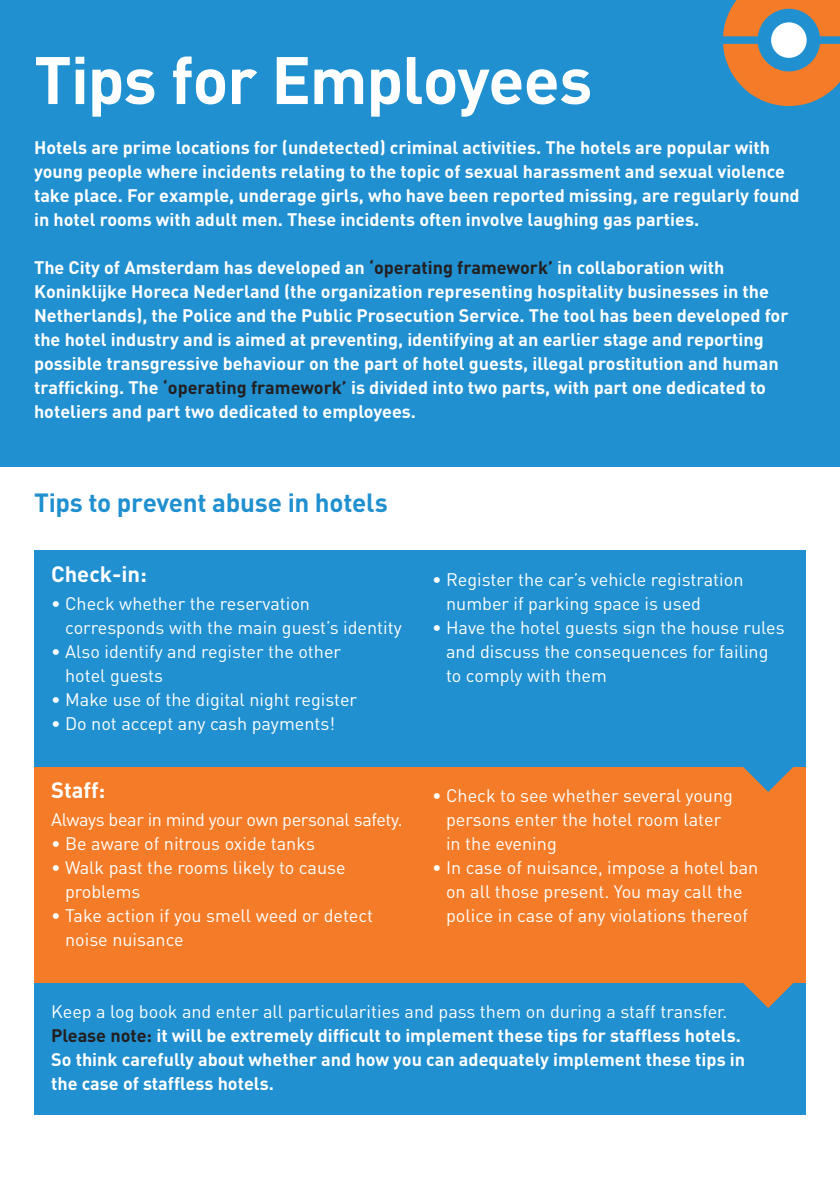
<style>
.page{position:relative;width:840px;height:1191px;background:#fff}
.page>*{position:absolute;margin:0;border:0;box-sizing:border-box;transform-origin:0 0}
.intro_-_zwart{font:700 66px "DIN";letter-spacing:-.015em;color:#fff}
.Artikelkop{font:700 26px "DIN";letter-spacing:-.01em;color:#2090d0}
.Kaderkopje{font:700 22px "DIN";color:#fff}
.Intro{font:700 18px/24px "DIN";color:#fff}
.plat_14{font:18px/24px "DIN";color:#fff}
.plat_14-2{font:700 18px/24px "DIN";color:#fff}
.plat_14-3{font:18px "DIN";letter-spacing:-.02em;color:#fff}
.s1{color:#231f20}
</style>
<div class="page">
<div style="left:34px;top:982px;width:771px;height:132px;background:#2090d0"></div>
<div style="left:34px;top:766px;width:771px;height:216px;background:#f47b27"></div>
<div style="left:34px;top:550px;width:771px;height:216px;background:#2090d0"></div>
<div style="left:0;top:0;width:839px;height:466px;background:#2090d0"></div>
<svg style="left:742px;top:766px;width:51px;height:26px"></svg>
<svg style="left:742px;top:982px;width:51px;height:26px"></svg>
<svg style="left:723px;top:0;width:116px;height:106px"></svg>
<div style="left:770px;top:22px;width:36px;height:36px;background:#fff;border-radius:50%"></div>
<p class="intro_-_zwart" style="left:34px;top:37px;width:559px">Tips for Employees</p>
<p class="Intro" style="left:34px;top:135px;width:766px">Hotels are prime locations for (undetected) criminal activities. The hotels are popular with young people where incidents relating to the topic of sexual harassment and sexual violence take place. For example, underage girls, who have been reported missing, are regularly found in hotel rooms with adult men. These incidents often involve laughing gas parties.</p>
<p class="Intro" style="left:34px;top:255px;width:755px">The City of Amsterdam has developed an <span class="s1">‘operating framework’</span> in collaboration with Koninklijke Horeca Nederland (the organization representing hospitality businesses in the Netherlands), the Police and the Public Prosecution Service. The tool has been developed for the hotel industry and is aimed at preventing, identifying at an earlier stage and reporting possible transgressive behaviour on the part of hotel guests, illegal prostitution and human trafficking. The <span class="s1">‘operating framework’</span> is divided into two parts, with part one dedicated to hoteliers and part two dedicated to employees.</p>
<p class="Artikelkop" style="left:34px;top:486px;width:355px">Tips to prevent abuse in hotels</p>
<p class="Kaderkopje" style="left:51px;top:560px;width:97px">Check-in:</p>
<p class="plat_14" style="left:65px;top:591px;width:338px;text-indent:-14px">• Check whether the reservation corresponds with the main guest’s identity</p>
<p class="plat_14" style="left:65px;top:639px;width:277px;text-indent:-14px">• Also identify and register the other hotel guests</p>
<p class="plat_14" style="left:51px;top:687px;width:307px">• Make use of the digital night register</p>
<p class="plat_14" style="left:51px;top:711px;width:285px">• Do not accept any cash payments!</p>
<p class="Kaderkopje" style="left:51px;top:776px;width:56px">Staff:</p>
<p class="plat_14-3" style="left:51px;top:808px;width:353px">Always bear in mind your own personal safety.</p>
<p class="plat_14" style="left:51px;top:831px;width:265px">• Be aware of nitrous oxide tanks</p>
<p class="plat_14" style="left:65px;top:855px;width:282px;text-indent:-14px">• Walk past the rooms likely to cause problems</p>
<p class="plat_14" style="left:65px;top:903px;width:309px;text-indent:-14px">• Take action if you smell weed or detect noise nuisance</p>
<p class="plat_14" style="left:446px;top:567px;width:299px;text-indent:-14px">• Register the car’s vehicle registration number if parking space is used</p>
<p class="plat_14" style="left:446px;top:615px;width:340px;text-indent:-14px">• Have the hotel guests sign the house rules and discuss the consequences for failing to comply with them</p>
<p class="plat_14" style="left:446px;top:783px;width:288px;text-indent:-14px">• Check to see whether several young persons enter the hotel room later in the evening</p>
<p class="plat_14" style="left:432px;top:855px;width:327px;text-align:center">• In case of nuisance, impose a hotel ban on all those present. You may call the police in case of any violations thereof</p>
<p class="plat_14" style="left:51px;top:999px;width:677px">Keep a log book and enter all particularities and pass them on during a staff transfer.</p>
<p class="plat_14-2" style="left:51px;top:1023px;width:695px"><span class="s1">Please note:</span> it will be extremely difficult to implement these tips for staffless hotels.<br>So think carefully about whether and how you can adequately implement these tips in the case of staffless hotels.</p>
</div>
